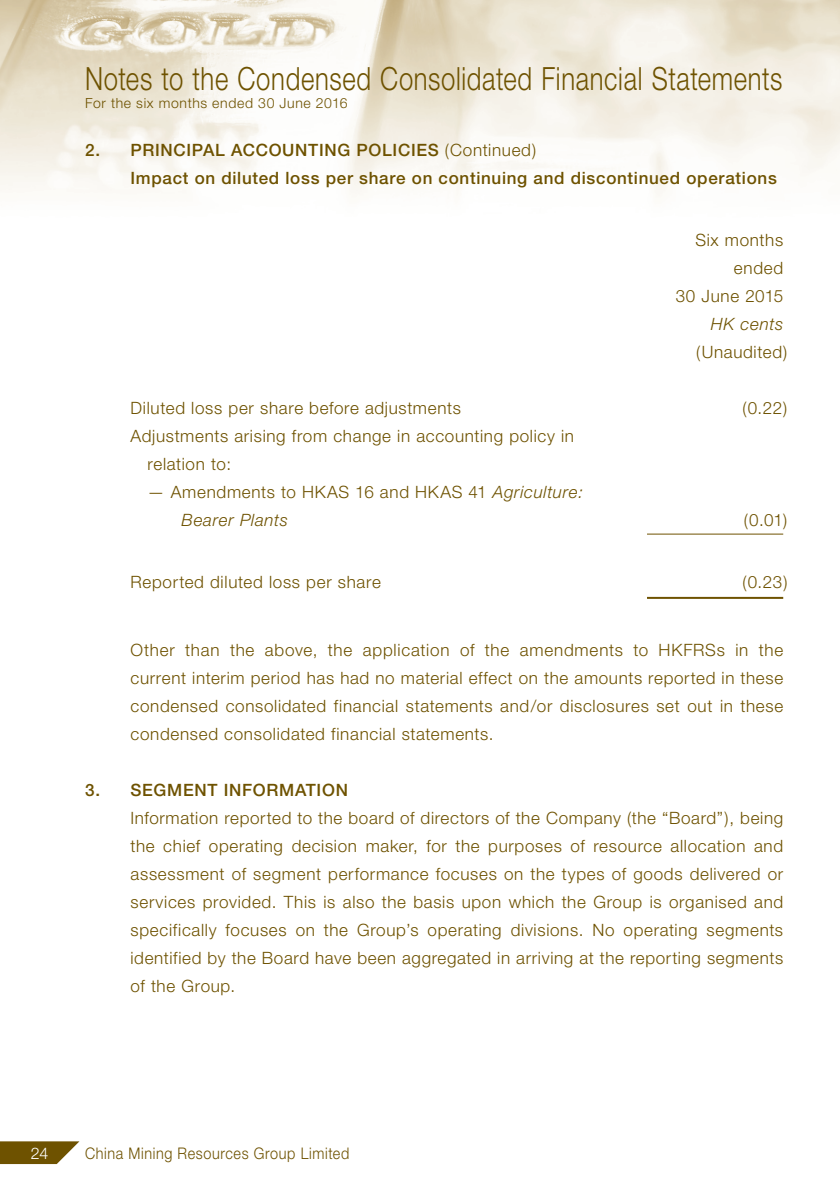
<style>
.page{position:relative;width:840px;height:1191px;background:#fff}
.page>*{position:absolute;margin:0;border:0;box-sizing:border-box;transform-origin:0 0}
.t1{font:300 32px "Helvetica Neue";letter-spacing:.025em;color:#6e5200;scale:.8 1}
.t2{font:300 17px/28px "Helvetica Neue";letter-spacing:.04em;color:#6e5200}
.t3{font:500 17px/28px "Helvetica Neue";letter-spacing:.04em;color:#6e5200}
.t4{font:italic 300 17px "Helvetica Neue";letter-spacing:.04em;color:#6e5200}
.t5{font:300 16px "Helvetica Neue";letter-spacing:.04em;color:#6e5200;scale:.9 1}
.t6{font:300 16px "Helvetica Neue";color:#fff}
.t7{font:300 14px "Helvetica Neue";letter-spacing:.045em;color:#6e5200}
.s1{font-weight:300}
.s2{font-style:italic}
</style>
<div class="page">
<img style="left:0;top:0;width:839px;height:1165px">
<svg style="left:0;top:1141px;width:79px;height:23px;background:#836c26"></svg>
<hr style="left:646px;top:533px;width:136px;height:1px;background:#6e5200">
<hr style="left:646px;top:597px;width:136px;height:2px;background:#6e5200">
<h1 class="t1" style="left:85px;top:67px;width:872px">Notes to the Condensed Consolidated Financial Statements</h1>
<p class="t7" style="left:85px;top:98px;width:264px">For the six months ended 30 June 2016</p>
<p class="t3" style="left:130px;top:138px;width:647px;text-indent:-45px">2. PRINCIPAL ACCOUNTING POLICIES <span class="s1">(Continued)<br></span>Impact on diluted loss per share on continuing and discontinued operations</p>
<p class="t2" style="left:675px;top:228px;width:109px;text-align:right">Six months ended<br>30 June 2015</p>
<p class="t4" style="left:710px;top:318px;width:74px">HK cents</p>
<p class="t2" style="left:696px;top:340px;width:92px">(Unaudited)</p>
<p class="t2" style="left:130px;top:396px;width:332px">Diluted loss per share before adjustments</p>
<p class="t2" style="left:742px;top:396px;width:46px">(0.22)</p>
<p class="t2" style="left:147px;top:424px;width:428px;text-indent:-17px">Adjustments arising from change in accounting policy in relation to:</p>
<p class="t2" style="left:181px;top:480px;width:403px;text-indent:-34px">— Amendments to HKAS 16 and HKAS 41 <span class="s2">Agriculture:<br>Bearer Plants</span></p>
<p class="t2" style="left:743px;top:508px;width:45px">(0.01)</p>
<p class="t2" style="left:130px;top:570px;width:252px">Reported diluted loss per share</p>
<p class="t2" style="left:741px;top:570px;width:47px">(0.23)</p>
<p class="t2" style="left:130px;top:637px;width:654px;text-align:justify">Other than the above, the application of the amendments to HKFRSs in the current interim period has had no material effect on the amounts reported in these condensed consolidated financial statements and/or disclosures set out in these condensed consolidated financial statements.</p>
<p class="t3" style="left:85px;top:777px;width:264px">3. SEGMENT INFORMATION</p>
<p class="t2" style="left:130px;top:805px;width:654px;text-align:justify">Information reported to the board of directors of the Company (the “Board”), being the chief operating decision maker, for the purposes of resource allocation and assessment of segment performance focuses on the types of goods delivered or services provided. This is also the basis upon which the Group is organised and specifically focuses on the Group’s operating divisions. No operating segments identified by the Board have been aggregated in arriving at the reporting segments of the Group.</p>
<p class="t6" style="left:31px;top:1147px;width:19px">24</p>
<p class="t5" style="left:85px;top:1147px;width:295px">China Mining Resources Group Limited</p>
</div>
